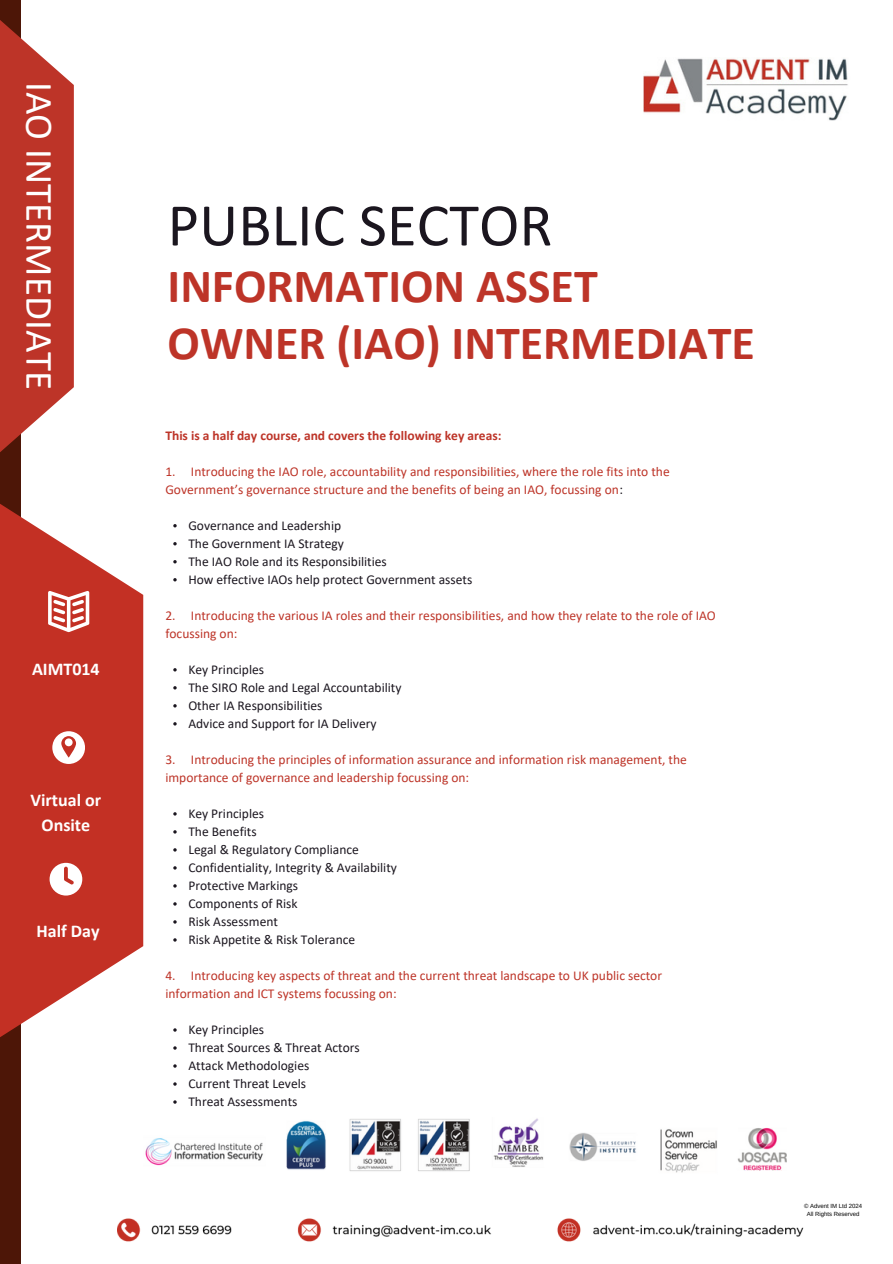
<style>
.page{position:relative;width:893px;height:1264px;background:#fff}
.page>*{position:absolute;margin:0;border:0;box-sizing:border-box;transform-origin:0 0}
.t1{font:61.05px "Calibri";color:#1b161f}
.t2{font:700 48px/57.3px "Calibri";color:#bd3428}
.t3{font:39px "Calibri";color:#fff}
.t4{font:700 18px/24.8px "Calibri";color:#fff;text-align:center}
.t5{font:13.5px/18px "Calibri";color:#bd3428}
.t6{font:13.5px "Calibri";color:#1b161f}
.t7{font:700 13.5px "Calibri";color:#bd3428}
.t8{font:6px "Arimo";color:#000}
.s1{color:#1b161f}
</style>
<div class="page">
<div style="left:0;top:0;width:21px;height:1263px;background:#4d1607"></div>
<svg style="left:0;top:551px;width:143px;height:486px;background:#ca4b40"></svg>
<svg style="left:0;top:20px;width:74px;height:633px;fill:#bd3428"></svg>
<img style="left:643px;top:57px;width:205px;height:64px">
<svg style="left:48px;top:591px;width:41px;height:41px"></svg>
<svg style="left:52px;top:731px;width:33px;height:32px"></svg>
<svg style="left:50px;top:862px;width:32px;height:33px"></svg>
<svg style="left:173px;top:524px;width:4px;height:3px"></svg>
<svg style="left:173px;top:542px;width:4px;height:3px"></svg>
<svg style="left:173px;top:560px;width:4px;height:3px"></svg>
<svg style="left:173px;top:578px;width:4px;height:3px"></svg>
<svg style="left:173px;top:668px;width:4px;height:3px"></svg>
<svg style="left:173px;top:686px;width:4px;height:3px"></svg>
<svg style="left:173px;top:704px;width:4px;height:3px"></svg>
<svg style="left:173px;top:722px;width:4px;height:3px"></svg>
<svg style="left:173px;top:812px;width:4px;height:3px"></svg>
<svg style="left:173px;top:830px;width:4px;height:3px"></svg>
<svg style="left:173px;top:848px;width:4px;height:3px"></svg>
<svg style="left:173px;top:866px;width:4px;height:3px"></svg>
<svg style="left:173px;top:884px;width:4px;height:3px"></svg>
<svg style="left:173px;top:902px;width:4px;height:3px"></svg>
<svg style="left:173px;top:920px;width:4px;height:3px"></svg>
<svg style="left:173px;top:938px;width:4px;height:3px"></svg>
<svg style="left:173px;top:1028px;width:4px;height:3px"></svg>
<svg style="left:173px;top:1046px;width:4px;height:3px"></svg>
<svg style="left:173px;top:1064px;width:4px;height:3px"></svg>
<svg style="left:173px;top:1082px;width:4px;height:3px"></svg>
<svg style="left:173px;top:1100px;width:4px;height:3px"></svg>
<img style="left:118px;top:1218px;width:686px;height:24px">
<img style="left:145px;top:1118px;width:641px;height:55px">
<p class="t3" style="left:56px;top:82px;width:309px;rotate:90deg">IAO INTERMEDIATE</p>
<p class="t4" style="left:32px;top:657px;width:69px">AIMT014</p>
<p class="t4" style="left:30px;top:789px;width:72px">Virtual or<br>Onsite</p>
<p class="t4" style="left:36px;top:919px;width:65px">Half Day</p>
<p class="t1" style="left:167px;top:199px;width:386px">PUBLIC SECTOR</p>
<p class="t2" style="left:167px;top:261px;width:589px">INFORMATION ASSET<br>OWNER (IAO) INTERMEDIATE</p>
<p class="t7" style="left:165px;top:429px;width:337px">This is a half day course, and covers the following key areas:</p>
<h1 class="t5" style="left:165px;top:463px;width:506px">1. Introducing the IAO role, accountability and responsibilities, where the role fits into the<br>Government’s governance structure and the benefits of being an IAO, focussing on<span class="s1">:</span></h1>
<h2 class="t6" style="left:188px;top:519px;width:154px">Governance and Leadership</h2>
<p class="t6" style="left:188px;top:537px;width:157px">The Government IA Strategy</p>
<h4 class="t6" style="left:188px;top:555px;width:200px">The IAO Role and its Responsibilities</h4>
<p class="t6" style="left:188px;top:573px;width:285px">How effective IAOs help protect Government assets</p>
<h5 class="t5" style="left:165px;top:607px;width:552px">2. Introducing the various IA roles and their responsibilities, and how they relate to the role of IAO focussing on:</h5>
<p class="t6" style="left:188px;top:663px;width:77px">Key Principles</p>
<h5 class="t6" style="left:188px;top:681px;width:215px">The SIRO Role and Legal Accountability</h5>
<h6 class="t6" style="left:188px;top:699px;width:136px">Other IA Responsibilities</h6>
<p class="t6" style="left:188px;top:717px;width:190px">Advice and Support for IA Delivery</p>
<p class="t5" style="left:165px;top:751px;width:523px">3. Introducing the principles of information assurance and information risk management, the importance of governance and leadership focussing on:</p>
<p class="t6" style="left:188px;top:807px;width:77px">Key Principles</p>
<p class="t6" style="left:188px;top:825px;width:70px">The Benefits</p>
<p class="t6" style="left:188px;top:843px;width:172px">Legal &amp; Regulatory Compliance</p>
<p class="t6" style="left:188px;top:861px;width:210px">Confidentiality, Integrity &amp; Availability</p>
<p class="t6" style="left:188px;top:879px;width:111px">Protective Markings</p>
<p class="t6" style="left:188px;top:897px;width:111px">Components of Risk</p>
<p class="t6" style="left:188px;top:915px;width:91px">Risk Assessment</p>
<p class="t6" style="left:188px;top:933px;width:168px">Risk Appetite &amp; Risk Tolerance</p>
<p class="t5" style="left:165px;top:967px;width:498px">4. Introducing key aspects of threat and the current threat landscape to UK public sector information and ICT systems focussing on:</p>
<p class="t6" style="left:188px;top:1023px;width:77px">Key Principles</p>
<p class="t6" style="left:188px;top:1041px;width:173px">Threat Sources &amp; Threat Actors</p>
<p class="t6" style="left:188px;top:1059px;width:122px">Attack Methodologies</p>
<p class="t6" style="left:188px;top:1077px;width:119px">Current Threat Levels</p>
<p class="t6" style="left:188px;top:1095px;width:111px">Threat Assessments</p>
<p class="t8" style="left:804px;top:1202px;width:60px">© Advent IM Ltd 2024</p>
<p class="t8" style="left:806px;top:1210px;width:54px">All Rights Reserved</p>
</div>
